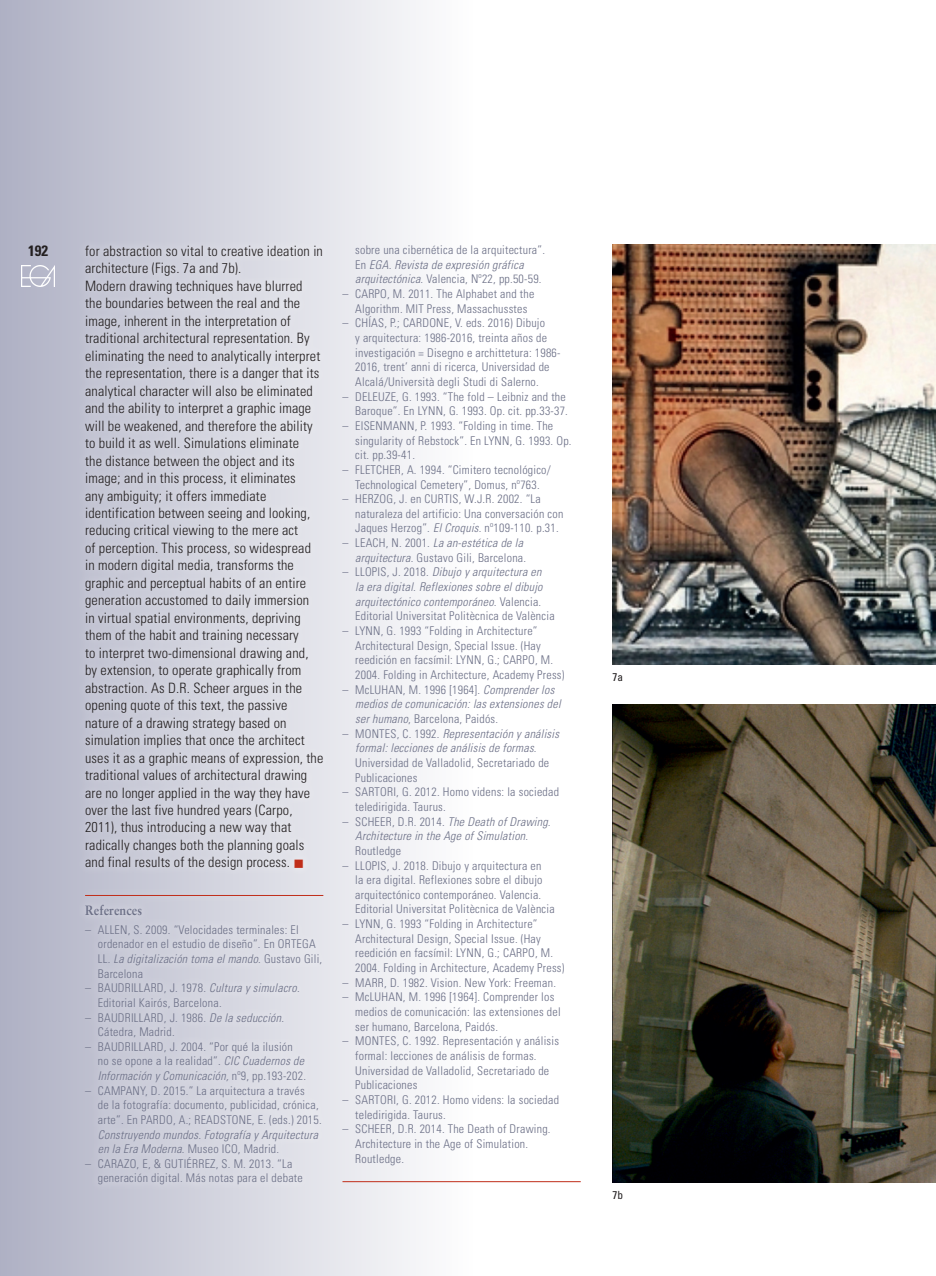
<style>
.page{position:relative;width:936px;height:1276px;background:#fff}
.page>*{position:absolute;margin:0;border:0;box-sizing:border-box;transform-origin:0 0}
.t1{font:700 condensed 15px "Univers";color:#231f20}
.Body{font:300 condensed 14.25px/17.4px "Univers";letter-spacing:.01em;color:#231f20}
.t2{font:700 13.5px "Sabon";letter-spacing:.01em;color:#6b6f86;scale:.9 1}
.Body-2{font:300 condensed 12px/14.7px "Univers";letter-spacing:.02em;color:#6b6f86}
.t3{font:italic 300 condensed 12px/14.7px "Univers";letter-spacing:.02em;color:#6b6f86}
.PIES_DE_FOTO_INGLES{font:condensed 11.25px "Univers";color:#231f20}
.s1{color:#c02d19}
.s2{font-style:italic}
.s3{font-style:normal}
</style>
<div class="page">
<div style="left:0;top:0;width:472px;height:1276px;background:linear-gradient(to right,#afb1c4,#fefefe)"></div>
<div style="left:75px;top:236px;width:281px;height:978px;background:#fff;opacity:.75"></div>
<hr style="left:85px;top:895px;width:238px;height:1px;background:#c02d19">
<img style="left:612px;top:244px;width:323px;height:421px">
<img style="left:612px;top:704px;width:323px;height:479px">
<hr style="left:342px;top:1181px;width:238px;height:1px;background:#c02d19">
<img style="left:22px;top:265px;width:33px;height:21px">
<p class="t1" style="left:28px;top:242px;width:21px">192</p>
<p class="Body" style="left:85px;top:242px;width:239px">for abstraction so vital to creative ideation in architecture (Figs. 7a and 7b).</p>
<p class="Body" style="left:85px;top:277px;width:240px">Modern drawing techniques have blurred<br>the boundaries between the real and the image, inherent in the interpretation of traditional architectural representation. By eliminating the need to analytically interpret the representation, there is a danger that its analytical character will also be eliminated and the ability to interpret a graphic image will be weakened, and therefore the ability to build it as well. Simulations eliminate<br>the distance between the object and its image; and in this process, it eliminates<br>any ambiguity; it offers immediate identification between seeing and looking, reducing critical viewing to the mere act<br>of perception. This process, so widespread in modern digital media, transforms the graphic and perceptual habits of an entire generation accustomed to daily immersion<br>in virtual spatial environments, depriving them of the habit and training necessary<br>to interpret two-dimensional drawing and, by extension, to operate graphically from abstraction. As D.R. Scheer argues in the opening quote of this text, the passive nature of a drawing strategy based on simulation implies that once the architect uses it as a graphic means of expression, the traditional values of architectural drawing are no longer applied in the way they have over the last five hundred years (Carpo, 2011), thus introducing a new way that radically changes both the planning goals and final results of the design process. <span class="s1">■</span></p>
<p class="t2" style="left:85px;top:902px;width:65px">References</p>
<p class="Body-2" style="left:98px;top:922px;width:226px;text-indent:-13px">– ALLEN, S. 2009. “Velocidades terminales: El ordenador en el estudio de diseño”. En ORTEGA LL. <span class="s2">La digitalización toma el mando</span>. Gustavo Gili, Barcelona</p>
<p class="Body-2" style="left:98px;top:981px;width:203px;text-indent:-13px">– BAUDRILLARD, J. 1978. <span class="s2">Cultura y simulacro</span>.<br>Editorial Kairós, Barcelona.</p>
<p class="Body-2" style="left:98px;top:1010px;width:188px;text-indent:-13px">– BAUDRILLARD, J. 1986. <span class="s2">De la seducción</span>.<br>Cátedra, Madrid.</p>
<p class="Body-2" style="left:98px;top:1039px;width:210px;text-indent:-13px">– BAUDRILLARD, J. 2004. “Por qué la ilusión no se opone a la realidad”. <span class="s2">CIC Cuadernos de<br>Información y Comunicación,</span> nº9, pp.193-202.</p>
<p class="Body-2" style="left:98px;top:1083px;width:225px;text-indent:-13px">– CAMPANY, D. 2015.” La arquitectura a través<br>de la fotografía: documento, publicidad, crónica, arte”. En PARDO, A.; READSTONE, E. (eds.) 2015.<br><span class="s2">Construyendo mundos. Fotografía y Arquitectura en la Era Moderna</span>. Museo ICO, Madrid.</p>
<p class="Body-2" style="left:98px;top:1156px;width:206px;text-indent:-13px">– CARAZO, E, &amp; GUTIÉRREZ, S. M. 2013. “La generación digital. Más notas para el debate</p>
<p class="Body-2" style="left:355px;top:242px;width:191px">sobre una cibernética de la arquitectura”.<br>En <span class="s2">EGA. Revista de expresión gráfica arquitectónica</span>. Valencia, Nº22, pp.50-59.</p>
<p class="Body-2" style="left:342px;top:286px;width:193px;text-align:center">– CARPO, M. 2011. The Alphabet and the<br>Algorithm. MIT Press, Massachusstes</p>
<p class="Body-2" style="left:355px;top:316px;width:207px;text-indent:-13px">– CHÍAS, P.; CARDONE, V. eds. 2016) Dibujo<br>y arquitectura: 1986-2016, treinta años de investigación = Disegno e archittetura: 1986- 2016, trent’ anni di ricerca, Universidad de Alcalá/Università degli Studi di Salerno.</p>
<p class="Body-2" style="left:342px;top:389px;width:227px;text-align:right">– DELEUZE, G. 1993. “The fold – Leibniz and the<br>Baroque”. En LYNN, G. 1993. Op. cit. pp.33-37.</p>
<p class="Body-2" style="left:355px;top:418px;width:218px;text-indent:-13px">– EISENMANN, P. 1993. “Folding in time. The singularity of Rebstock”. En LYNN, G. 1993. Op. cit. pp.39-41.</p>
<p class="Body-2" style="left:342px;top:462px;width:210px;text-align:center">– FLETCHER, A. 1994. “Cimitero tecnológico/<br>Technological Cemetery”, Domus, nº763.</p>
<p class="Body-2" style="left:355px;top:491px;width:210px;text-indent:-13px">– HERZOG, J. en CURTIS, W.J.R. 2002. “La naturaleza del artificio: Una conversación con<br>Jaques Herzog”. <span class="s2">El Croquis</span>. nº109-110. p.31.</p>
<p class="Body-2" style="left:342px;top:535px;width:185px;text-align:right">– LEACH, N. 2001. <span class="s2">La an-estética de la arquitectura</span>. Gustavo Gili, Barcelona.</p>
<p class="t3" style="left:355px;top:565px;width:201px;text-indent:-13px"><span class="s3">– LLOPIS, J. 2018.</span> Dibujo y arquitectura en<br>la era digital. Reflexiones sobre el dibujo arquitectónico contemporáneo. <span class="s3">Valencia.<br>Editorial Universitat Politècnica de València</span></p>
<p class="Body-2" style="left:355px;top:623px;width:211px;text-indent:-13px">– LYNN, G. 1993 “Folding in Architecture” Architectural Design, Special Issue. (Hay reedición en facsímil: LYNN, G.; CARPO, M.<br>2004. Folding in Architecture, Academy Press)</p>
<p class="t3" style="left:355px;top:682px;width:207px;text-indent:-13px"><span class="s3">– McLUHAN, M. 1996 [1964].</span> Comprender los medios de comunicación: las extensiones del ser humano<span class="s3">, Barcelona, Paidós.</span></p>
<p class="Body-2" style="left:355px;top:726px;width:205px;text-indent:-13px">– MONTES, C. 1992. <span class="s2">Representación y análisis formal: lecciones de análisis de formas</span>.<br>Universidad de Valladolid, Secretariado de Publicaciones</p>
<p class="Body-2" style="left:355px;top:784px;width:205px;text-indent:-13px">– SARTORI, G. 2012. Homo videns: la sociedad teledirigida. Taurus.</p>
<p class="t3" style="left:355px;top:814px;width:197px;text-indent:-13px"><span class="s3">– SCHEER, D.R. 2014.</span> The Death of Drawing.<br>Architecture in the Age of Simulation<span class="s3">.<br>Routledge</span></p>
<p class="Body-2" style="left:355px;top:858px;width:201px;text-indent:-13px">– LLOPIS, J. 2018. Dibujo y arquitectura en<br>la era digital. Reflexiones sobre el dibujo arquitectónico contemporáneo. Valencia.<br>Editorial Universitat Politècnica de València</p>
<p class="Body-2" style="left:355px;top:916px;width:211px;text-indent:-13px">– LYNN, G. 1993 “Folding in Architecture” Architectural Design, Special Issue. (Hay reedición en facsímil: LYNN, G.; CARPO, M.<br>2004. Folding in Architecture, Academy Press)</p>
<p class="Body-2" style="left:342px;top:975px;width:215px">– MARR, D. 1982. Vision. New York: Freeman.</p>
<p class="Body-2" style="left:355px;top:990px;width:207px;text-indent:-13px">– McLUHAN, M. 1996 [1964]. Comprender los medios de comunicación: las extensiones del ser humano, Barcelona, Paidós.</p>
<p class="Body-2" style="left:355px;top:1033px;width:205px;text-indent:-13px">– MONTES, C. 1992. Representación y análisis formal: lecciones de análisis de formas.<br>Universidad de Valladolid, Secretariado de Publicaciones</p>
<p class="Body-2" style="left:355px;top:1092px;width:205px;text-indent:-13px">– SARTORI, G. 2012. Homo videns: la sociedad teledirigida. Taurus.</p>
<p class="Body-2" style="left:355px;top:1121px;width:197px;text-indent:-13px">– SCHEER, D.R. 2014. The Death of Drawing.<br>Architecture in the Age of Simulation.<br>Routledge.</p>
<p class="PIES_DE_FOTO_INGLES" style="left:612px;top:669px;width:12px">7a</p>
<p class="PIES_DE_FOTO_INGLES" style="left:612px;top:1187px;width:12px">7b</p>
</div>
